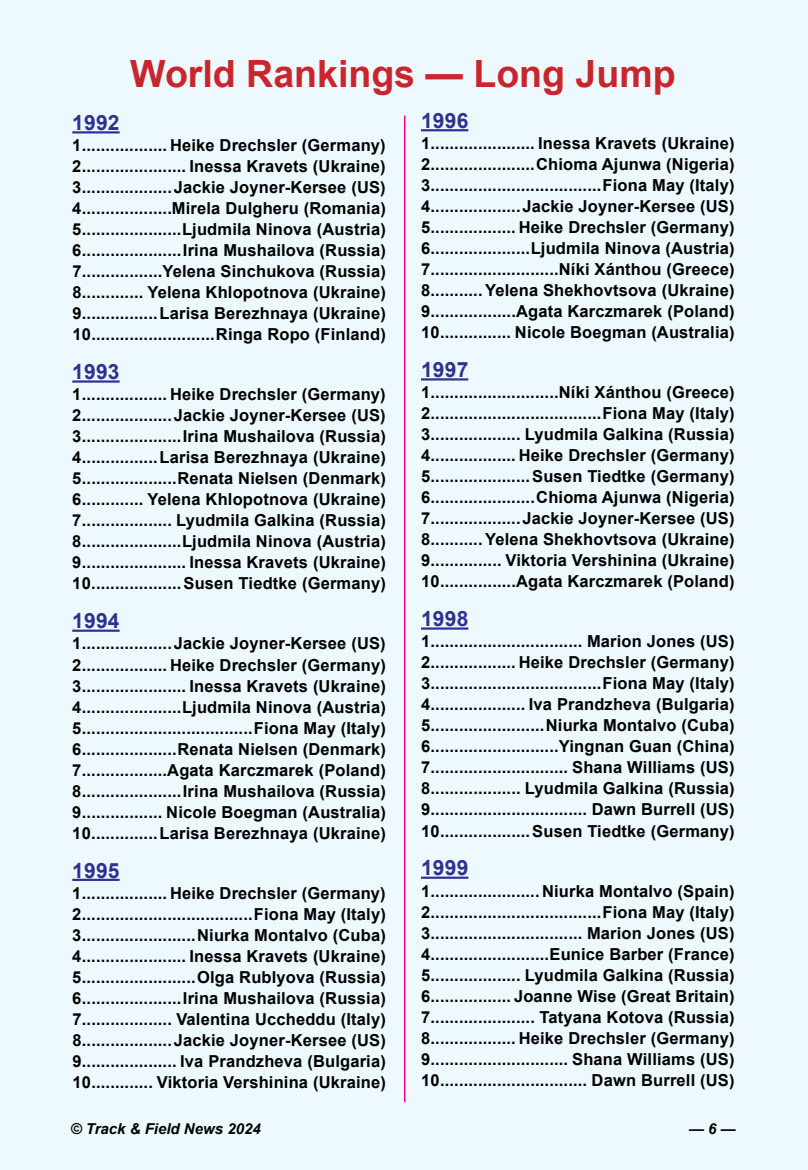
<style>
.page{position:relative;width:808px;height:1170px;background:#fff}
.page>*{position:absolute;margin:0;border:0;box-sizing:border-box;transform-origin:0 0}
.t1{font:700 37.5px "Arial";color:#c9252c}
.t2{font:700 21px "Arial";letter-spacing:.01em;color:#2e3192}
.t3{font:700 16.5px/21px "Arial";letter-spacing:.01em;color:#000;text-align:justify}
.t4{font:italic 700 15px "Arial";color:#000}
</style>
<div class="page">
<div style="left:0;top:0;width:808px;height:1169px;background:#edf9fe"></div>
<hr style="left:404px;top:116px;width:1px;height:985px;background:#ec008c">
<hr style="left:72px;top:131px;width:48px;height:2px;background:#2e3192">
<hr style="left:72px;top:380px;width:48px;height:2px;background:#2e3192">
<hr style="left:72px;top:629px;width:48px;height:2px;background:#2e3192">
<hr style="left:72px;top:878px;width:48px;height:2px;background:#2e3192">
<hr style="left:421px;top:129px;width:47px;height:2px;background:#2e3192">
<hr style="left:421px;top:378px;width:47px;height:2px;background:#2e3192">
<hr style="left:421px;top:627px;width:47px;height:2px;background:#2e3192">
<hr style="left:421px;top:876px;width:47px;height:2px;background:#2e3192">
<h1 class="t1" style="left:130px;top:49px;width:547px">World Rankings — Long Jump</h1>
<p class="t2" style="left:72px;top:109px;width:49px">1992</p>
<p class="t3" style="left:72px;top:135px;width:315px">1.................. Heike Drechsler (Germany)<br>2...................... Inessa Kravets (Ukraine)<br>3...................Jackie Joyner-Kersee (US)<br>4...................Mirela Dulgheru (Romania)<br>5.....................Ljudmila Ninova (Austria)<br>6.....................Irina Mushailova (Russia)<br>7.................Yelena Sinchukova (Russia)<br>8............. Yelena Khlopotnova (Ukraine)<br>9................Larisa Berezhnaya (Ukraine)<br>10..........................Ringa Ropo (Finland)</p>
<p class="t2" style="left:72px;top:358px;width:49px">1993</p>
<p class="t3" style="left:72px;top:384px;width:315px">1.................. Heike Drechsler (Germany)<br>2...................Jackie Joyner-Kersee (US)<br>3.....................Irina Mushailova (Russia)<br>4................Larisa Berezhnaya (Ukraine)<br>5....................Renata Nielsen (Denmark)<br>6............. Yelena Khlopotnova (Ukraine)<br>7................... Lyudmila Galkina (Russia)<br>8.....................Ljudmila Ninova (Austria)<br>9...................... Inessa Kravets (Ukraine)<br>10...................Susen Tiedtke (Germany)</p>
<p class="t2" style="left:72px;top:607px;width:49px">1994</p>
<p class="t3" style="left:72px;top:633px;width:315px">1...................Jackie Joyner-Kersee (US)<br>2.................. Heike Drechsler (Germany)<br>3...................... Inessa Kravets (Ukraine)<br>4.....................Ljudmila Ninova (Austria)<br>5....................................Fiona May (Italy)<br>6....................Renata Nielsen (Denmark)<br>7..................Agata Karczmarek (Poland)<br>8.....................Irina Mushailova (Russia)<br>9................. Nicole Boegman (Australia)<br>10..............Larisa Berezhnaya (Ukraine)</p>
<p class="t2" style="left:72px;top:856px;width:49px">1995</p>
<p class="t3" style="left:72px;top:882px;width:315px">1.................. Heike Drechsler (Germany)<br>2....................................Fiona May (Italy)<br>3........................Niurka Montalvo (Cuba)<br>4...................... Inessa Kravets (Ukraine)<br>5........................Olga Rublyova (Russia)<br>6.....................Irina Mushailova (Russia)<br>7................... Valentina Uccheddu (Italy)<br>8...................Jackie Joyner-Kersee (US)<br>9.................... Iva Prandzheva (Bulgaria)<br>10............. Viktoria Vershinina (Ukraine)</p>
<p class="t2" style="left:421px;top:107px;width:49px">1996</p>
<p class="t3" style="left:421px;top:133px;width:315px">1...................... Inessa Kravets (Ukraine)<br>2......................Chioma Ajunwa (Nigeria)<br>3....................................Fiona May (Italy)<br>4...................Jackie Joyner-Kersee (US)<br>5.................. Heike Drechsler (Germany)<br>6.....................Ljudmila Ninova (Austria)<br>7...........................Níki Xánthou (Greece)<br>8...........Yelena Shekhovtsova (Ukraine)<br>9..................Agata Karczmarek (Poland)<br>10............... Nicole Boegman (Australia)</p>
<p class="t2" style="left:421px;top:356px;width:49px">1997</p>
<p class="t3" style="left:421px;top:382px;width:315px">1...........................Níki Xánthou (Greece)<br>2....................................Fiona May (Italy)<br>3................... Lyudmila Galkina (Russia)<br>4.................. Heike Drechsler (Germany)<br>5.....................Susen Tiedtke (Germany)<br>6......................Chioma Ajunwa (Nigeria)<br>7...................Jackie Joyner-Kersee (US)<br>8...........Yelena Shekhovtsova (Ukraine)<br>9............... Viktoria Vershinina (Ukraine)<br>10................Agata Karczmarek (Poland)</p>
<p class="t2" style="left:421px;top:605px;width:49px">1998</p>
<p class="t3" style="left:421px;top:631px;width:315px">1................................ Marion Jones (US)<br>2.................. Heike Drechsler (Germany)<br>3....................................Fiona May (Italy)<br>4.................... Iva Prandzheva (Bulgaria)<br>5........................Niurka Montalvo (Cuba)<br>6...........................Yingnan Guan (China)<br>7............................. Shana Williams (US)<br>8................... Lyudmila Galkina (Russia)<br>9................................. Dawn Burrell (US)<br>10...................Susen Tiedtke (Germany)</p>
<p class="t2" style="left:421px;top:854px;width:49px">1999</p>
<p class="t3" style="left:421px;top:880px;width:315px">1....................... Niurka Montalvo (Spain)<br>2....................................Fiona May (Italy)<br>3................................ Marion Jones (US)<br>4.........................Eunice Barber (France)<br>5................... Lyudmila Galkina (Russia)<br>6................. Joanne Wise (Great Britain)<br>7...................... Tatyana Kotova (Russia)<br>8.................. Heike Drechsler (Germany)<br>9............................. Shana Williams (US)<br>10............................... Dawn Burrell (US)</p>
<p class="t4" style="left:71px;top:1119px;width:192px">© Track &amp; Field News 2024</p>
<p class="t4" style="left:689px;top:1119px;width:48px">— 6 —</p>
</div>
